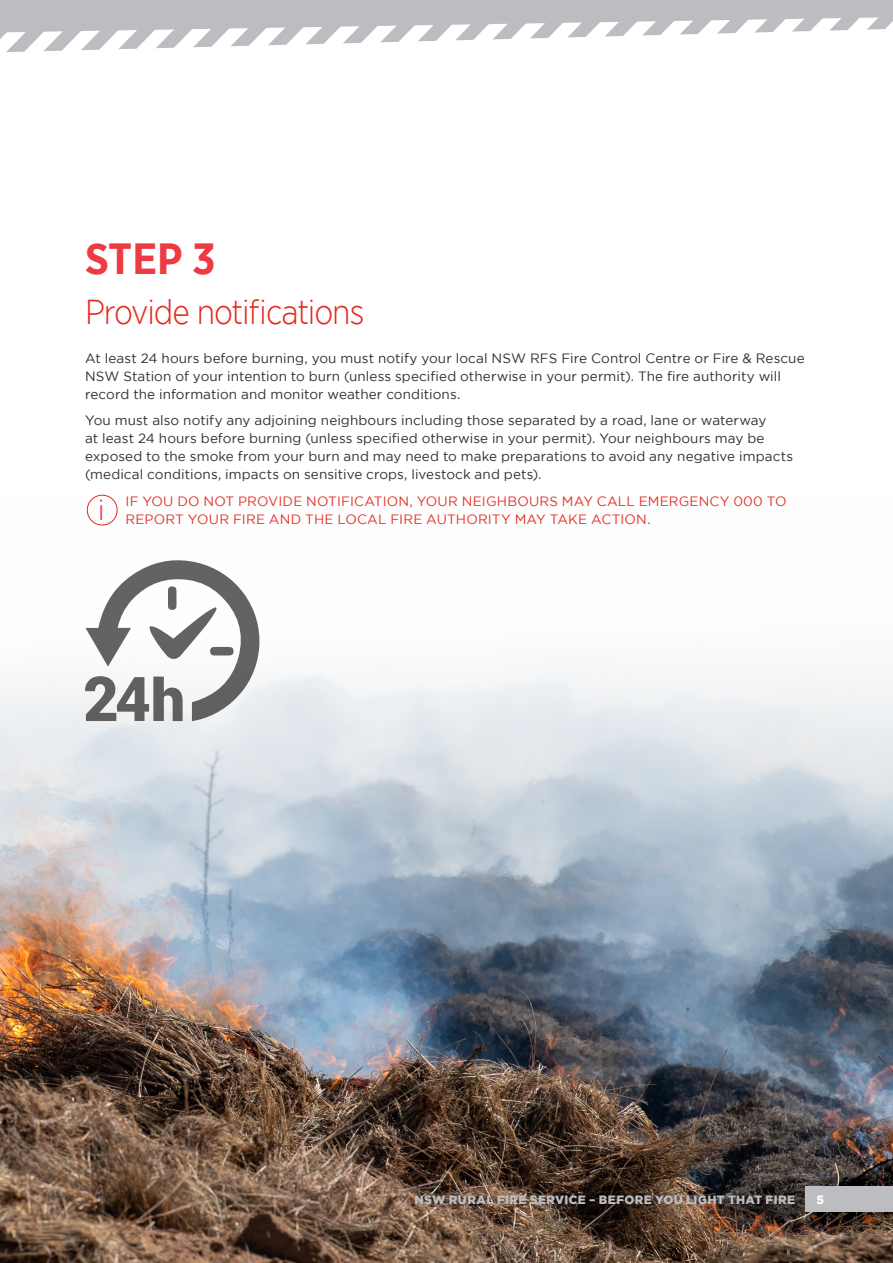
<style>
.page{position:relative;width:893px;height:1263px;background:#fff}
.page>*{position:absolute;margin:0;border:0;box-sizing:border-box;transform-origin:0 0}
.STEP{font:700 43.5px "Gotham Narrow";color:#ee3a41}
.Step_Head{font:300 34.5px "Gotham Narrow";letter-spacing:-.03em;color:#e5281b}
.Step_Head-2{font:300 28.65px "Gotham Narrow";color:#e5281b}
._02_Body{font:13.5px/18px "Gotham";letter-spacing:.005em;color:#312f30}
.info{font:13.5px/18px "Gotham";letter-spacing:.015em;color:#e63327}
.t1{font:900 12px "Gotham";letter-spacing:.03em;color:#bcbdc0}
.t2{font:900 12px "Gotham";color:#fff}
</style>
<div class="page">
<img style="left:0;top:499px;width:893px;height:764px">
<svg style="left:85px;top:559px;width:176px;height:162px"></svg>
<div style="left:87px;top:495px;width:31px;height:30px;border:1px solid #e5281b;border-radius:50%"></div>
<div style="left:806px;top:1186px;width:87px;height:26px;background:#bcbdc0"></div>
<svg style="left:0;top:0;width:893px;height:52px"></svg>
<p class="STEP" style="left:85px;top:230px;width:132px">STEP 3</p>
<p class="Step_Head" style="left:85px;top:290px;width:281px">Provide notifications</p>
<p class="_02_Body" style="left:85px;top:349px;width:721px">At least 24 hours before burning, you must notify your local NSW RFS Fire Control Centre or Fire &amp; Rescue<br>NSW Station of your intention to burn (unless specified otherwise in your permit). The fire authority will record the information and monitor weather conditions.</p>
<p class="_02_Body" style="left:85px;top:411px;width:709px">You must also notify any adjoining neighbours including those separated by a road, lane or waterway<br>at least 24 hours before burning (unless specified otherwise in your permit). Your neighbours may be exposed to the smoke from your burn and may need to make preparations to avoid any negative impacts (medical conditions, impacts on sensitive crops, livestock and pets).</p>
<p class="info" style="left:126px;top:492px;width:663px">IF YOU DO NOT PROVIDE NOTIFICATION, YOUR NEIGHBOURS MAY CALL EMERGENCY 000 TO<br>REPORT YOUR FIRE AND THE LOCAL FIRE AUTHORITY MAY TAKE ACTION.</p>
<p class="Step_Head-2" style="left:98px;top:493px;width:8px">i</p>
<p class="t1" style="left:414px;top:1191px;width:382px">NSW RURAL FIRE SERVICE – BEFORE YOU LIGHT THAT FIRE</p>
<p class="t2" style="left:816px;top:1191px;width:9px">5</p>
</div>
